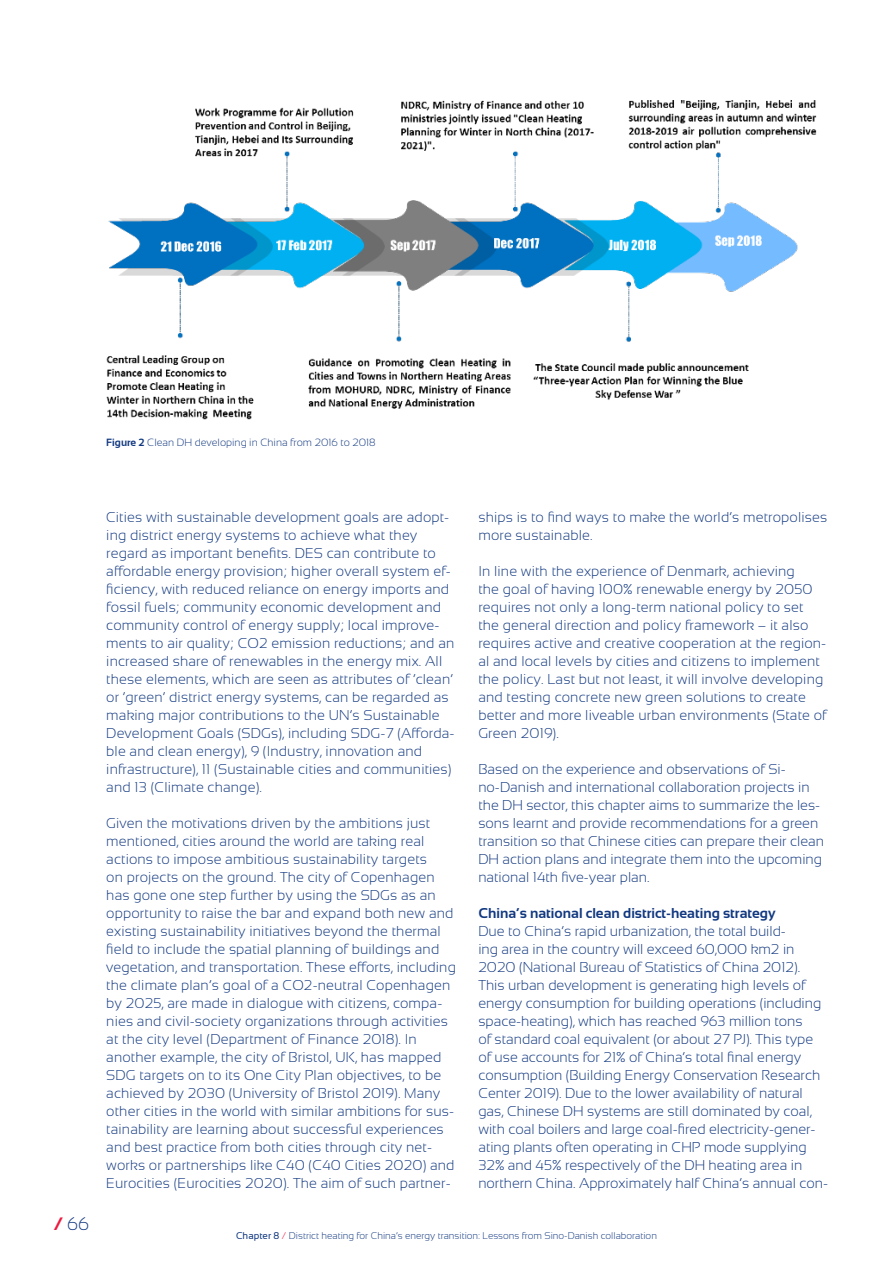
<style>
.page{position:relative;width:893px;height:1263px;background:#fff}
.page>*{position:absolute;margin:0;border:0;box-sizing:border-box;transform-origin:0 0}
.t1{font:300 18px "Sansation";color:#113880}
.Brødtekst{font:300 14.25px/18px "Sansation";letter-spacing:.01em;color:#113880}
.Mellemrubrik{font:700 14.25px "Sansation";color:#113880}
.Billedtekst{font:300 10.5px "Sansation";color:#113880}
.t2{font:300 9.75px "Sansation";color:#113880}
.s1{font-weight:700}
.s2{font-weight:700;color:#ed1a40}
.s3{font-weight:400}
.s4{color:#ed1a40}
</style>
<div class="page">
<img style="left:106px;top:100px;width:711px;height:320px">
<p class="Billedtekst" style="left:106px;top:436px;width:271px"><span class="s1">Figure 2</span> Clean DH developing in China from 2016 to 2018</p>
<p class="t1" style="left:54px;top:1213px;width:37px"><span class="s2">/</span>66</p>
<p class="Brødtekst" style="left:106px;top:508px;width:350px">Cities with sustainable development goals are adopt&shy;ing district energy systems to achieve what they regard as important benefits. DES can contribute to affordable energy provision; higher overall system ef&shy;ficiency, with reduced reliance on energy imports and fossil fuels; community economic development and community control of energy supply; local improve&shy;ments to air quality; CO2 emission reductions; and an increased share of renewables in the energy mix. All these elements, which are seen as attributes of ‘clean’ or ‘green’ district energy systems, can be regarded as making major contributions to the UN’s Sustainable Development Goals (SDGs), including SDG-7 (Afforda&shy;ble and clean energy), 9 (Industry, innovation and infrastructure), 11 (Sustainable cities and communities) and 13 (Climate change).</p>
<p class="Brødtekst" style="left:106px;top:814px;width:351px">Given the motivations driven by the ambitions just mentioned, cities around the world are taking real actions to impose ambitious sustainability targets<br>on projects on the ground. The city of Copenhagen has gone one step further by using the SDGs as an opportunity to raise the bar and expand both new and existing sustainability initiatives beyond the thermal field to include the spatial planning of buildings and vegetation, and transportation. These efforts, including the climate plan’s goal of a CO2-neutral Copenhagen by 2025, are made in dialogue with citizens, compa&shy;nies and civil-society organizations through activities at the city level (Department of Finance 2018). In another example, the city of Bristol, UK, has mapped SDG targets on to its One City Plan objectives, to be achieved by 2030 (University of Bristol 2019). Many other cities in the world with similar ambitions for sus&shy;tainability are learning about successful experiences and best practice from both cities through city net&shy;works or partnerships like C40 (C40 Cities 2020) and Eurocities (Eurocities 2020). The aim of such partner-</p>
<p class="Brødtekst" style="left:478px;top:508px;width:350px">ships is to find ways to make the world’s metropolises more sustainable.</p>
<p class="Brødtekst" style="left:478px;top:562px;width:350px">In line with the experience of Denmark, achieving<br>the goal of having 100% renewable energy by 2050 requires not only a long-term national policy to set the general direction and policy framework – it also requires active and creative cooperation at the region&shy;al and local levels by cities and citizens to implement the policy. Last but not least, it will involve developing and testing concrete new green solutions to create better and more liveable urban environments (State of Green 2019).</p>
<p class="Brødtekst" style="left:478px;top:760px;width:347px">Based on the experience and observations of Si&shy;no-Danish and international collaboration projects in the DH sector, this chapter aims to summarize the les&shy;sons learnt and provide recommendations for a green transition so that Chinese cities can prepare their clean DH action plans and integrate them into the upcoming national 14th five-year plan.</p>
<p class="Mellemrubrik" style="left:478px;top:905px;width:299px">China’s national clean district-heating strategy</p>
<p class="Brødtekst" style="left:478px;top:922px;width:351px">Due to China’s rapid urbanization, the total build-<br>ing area in the country will exceed 60,000 km2 in 2020 (National Bureau of Statistics of China 2012).<br>This urban development is generating high levels of energy consumption for building operations (including space-heating), which has reached 963 million tons<br>of standard coal equivalent (or about 27 PJ). This type of use accounts for 21% of China’s total final energy consumption (Building Energy Conservation Research Center 2019). Due to the lower availability of natural gas, Chinese DH systems are still dominated by coal, with coal boilers and large coal-fired electricity-gener&shy;ating plants often operating in CHP mode supplying 32% and 45% respectively of the DH heating area in northern China. Approximately half China’s annual con-</p>
<p class="t2" style="left:236px;top:1230px;width:422px"><span class="s3">Chapter 8</span> <span class="s4">/</span> District heating for China’s energy transition: Lessons from Sino-Danish collaboration</p>
</div>
